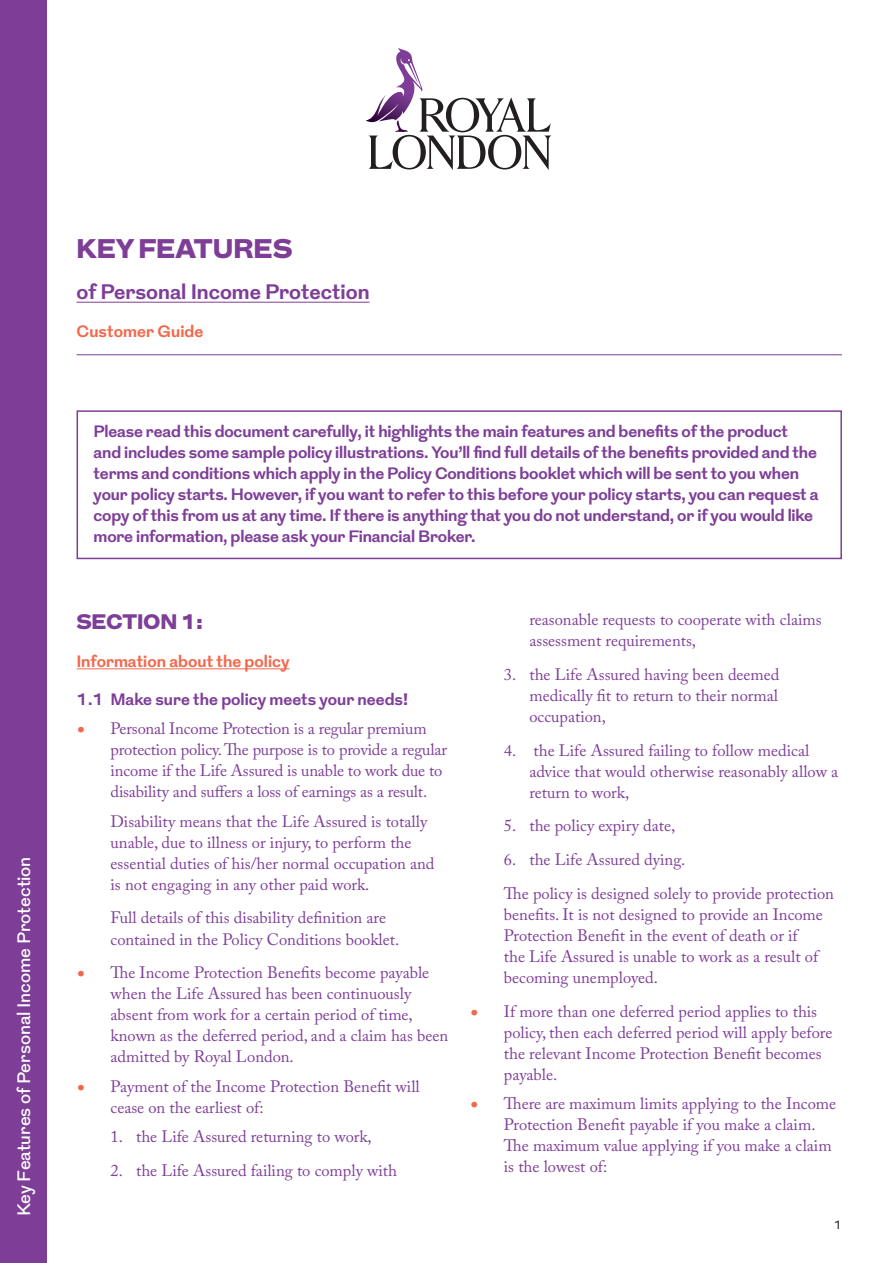
<style>
.page{position:relative;width:893px;height:1263px;background:#fff}
.page>*{position:absolute;margin:0;border:0;box-sizing:border-box;transform-origin:0 0}
.t1{font:900 27px "Grot";color:#7e3e98}
.t2{font:700 21px "Grot";color:#7e3e98}
.t3{font:900 21px "Grot";color:#7e3e98}
.t4{font:500 18px "Grot";letter-spacing:-.005em;color:#fff}
.t5{font:16.5px/21px "Adobe Caslon Pro";color:#7e3e98}
.t6{font:700 16.5px/21px "Grot";letter-spacing:-.01em;color:#7e3e98}
.t7{font:700 16.5px "Grot";color:#f2684c}
.t8{font:12px "Grot";color:#231f20}
.s1{font-family:"Big Caslon";font-weight:500;color:#f2684c}
</style>
<div class="page">
<svg style="left:366px;top:48px;width:186px;height:122px"></svg>
<hr style="left:77px;top:669px;width:212px;height:1px;background:#f2684c">
<hr style="left:77px;top:302px;width:293px;height:1px;background:#7e3e98">
<hr style="left:77px;top:354px;width:765px;height:1px;background:#7e3e98">
<div style="left:0;top:0;width:47px;height:1263px;background:#7e3e98"></div>
<div style="left:77px;top:410px;width:765px;height:149px;border:2px solid #7e3e98"></div>
<p class="t4" style="left:13px;top:1216px;width:361px;rotate:-90deg">Key Features of Personal Income Protection</p>
<h1 class="t1" style="left:77px;top:230px;width:216px">KEY FEATURES</h1>
<p class="t2" style="left:77px;top:278px;width:295px">of Personal Income Protection</p>
<p class="t7" style="left:77px;top:320px;width:128px">Customer Guide</p>
<p class="t6" style="left:94px;top:422px;width:727px">Please read this document carefully, it highlights the main features and benefits of the product and includes some sample policy illustrations. You’ll find full details of the benefits provided and the terms and conditions which apply in the Policy Conditions booklet which will be sent to you when your policy starts. However, if you want to refer to this before your policy starts, you can request a copy of this from us at any time. If there is anything that you do not understand, or if you would like more information, please ask your Financial Broker.</p>
<p class="t3" style="left:77px;top:606px;width:128px">SECTION 1:</p>
<p class="t7" style="left:77px;top:649px;width:214px">Information about the policy</p>
<p class="t6" style="left:77px;top:689px;width:333px">1.1 Make sure the policy meets your needs!</p>
<p class="t5" style="left:111px;top:718px;width:338px;text-indent:-34px"><span class="s1">•</span> Personal Income Protection is a regular premium protection policy. The purpose is to provide a regular income if the Life Assured is unable to work due to disability and suffers a loss of earnings as a result.</p>
<p class="t5" style="left:111px;top:810px;width:325px">Disability means that the Life Assured is totally unable, due to illness or injury, to perform the essential duties of his/her normal occupation and is not engaging in any other paid work.</p>
<p class="t5" style="left:111px;top:907px;width:290px">Full details of this disability definition are contained in the Policy Conditions booklet.</p>
<p class="t5" style="left:111px;top:962px;width:339px;text-indent:-34px"><span class="s1">•</span> The Income Protection Benefits become payable when the Life Assured has been continuously absent from work for a certain period of time, known as the deferred period, and a claim has been admitted by Royal London.</p>
<p class="t5" style="left:111px;top:1075px;width:311px;text-indent:-34px"><span class="s1">•</span> Payment of the Income Protection Benefit will cease on the earliest of:</p>
<p class="t5" style="left:111px;top:1126px;width:263px">1. the Life Assured returning to work,</p>
<p class="t5" style="left:111px;top:1160px;width:288px">2. the Life Assured failing to comply with</p>
<p class="t5" style="left:529px;top:609px;width:294px">reasonable requests to cooperate with claims assessment requirements,</p>
<p class="t5" style="left:529px;top:664px;width:252px;text-align:justify;text-indent:-26px">3. the Life Assured having been deemed medically fit to return to their normal occupation,</p>
<p class="t5" style="left:529px;top:739px;width:310px;text-indent:-26px">4. the Life Assured failing to follow medical advice that would otherwise reasonably allow a return to work,</p>
<p class="t5" style="left:504px;top:815px;width:173px">5. the policy expiry date,</p>
<p class="t5" style="left:504px;top:843px;width:332px;line-height:33.8px">6. the Life Assured dying.<br>The policy is designed solely to provide protection</p>
<p class="t5" style="left:504px;top:904px;width:320px">benefits. It is not designed to provide an Income Protection Benefit in the event of death or if the Life Assured is unable to work as a result of becoming unemployed.</p>
<p class="t5" style="left:504px;top:1000px;width:330px;text-indent:-34px"><span class="s1">•</span> If more than one deferred period applies to this policy, then each deferred period will apply before the relevant Income Protection Benefit becomes payable.</p>
<p class="t5" style="left:504px;top:1093px;width:334px;text-indent:-34px"><span class="s1">•</span> There are maximum limits applying to the Income Protection Benefit payable if you make a claim.<br>The maximum value applying if you make a claim is the lowest of:</p>
<p class="t8" style="left:834px;top:1217px;width:10px">1</p>
</div>
